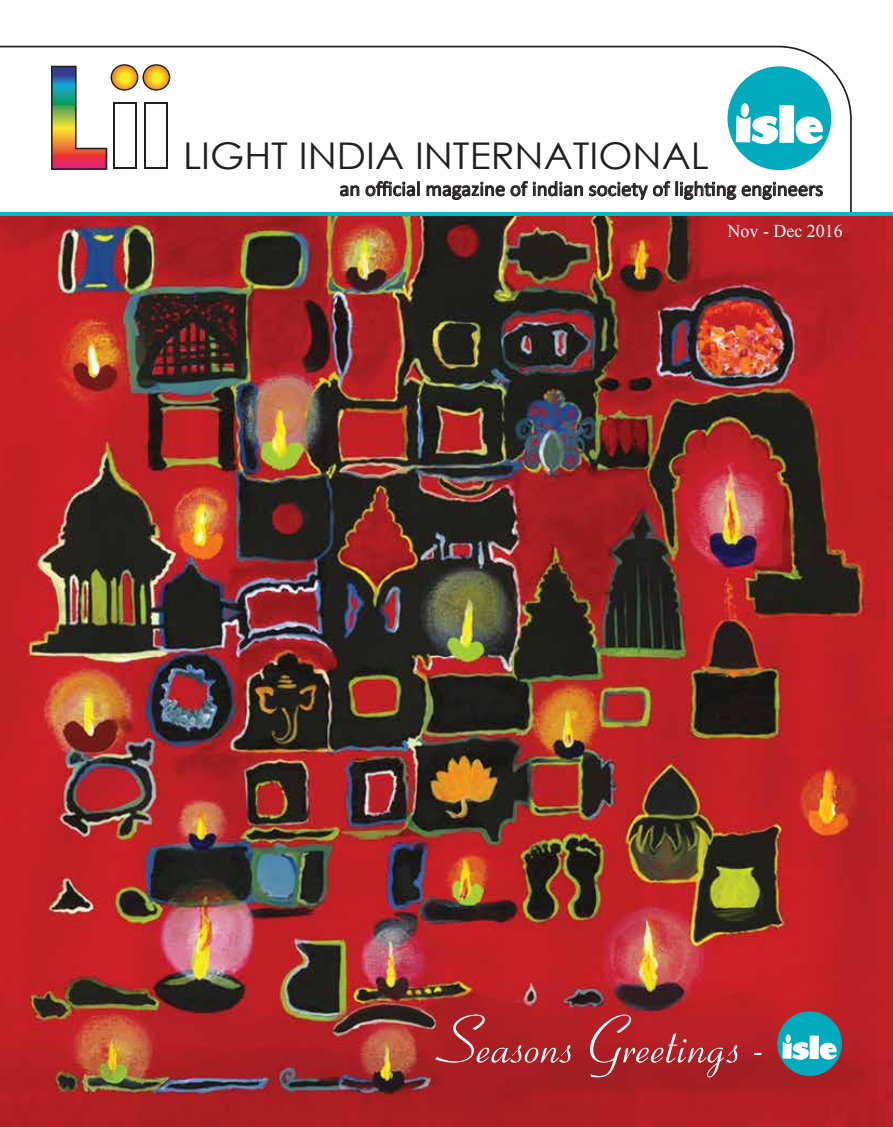
<style>
.page{position:relative;width:893px;height:1127px;background:#fff}
.page>*{position:absolute;margin:0;border:0;box-sizing:border-box;transform-origin:0 0}
.t1{font:66.3px "Coronet";color:#fff}
.t2{font:36.9px "Century Gothic";color:#231f20;scale:1.07 1}
.t3{font:20.7px "Calibri";color:#231f20}
.t4{font:18px "Times New Roman";color:#fff}
</style>
<div class="page">
<img style="left:0;top:215px;width:893px;height:912px">
<svg style="left:777px;top:1011px;width:65px;height:65px"></svg>
<svg style="left:0;top:45px;width:853px;height:171px"></svg>
<hr style="left:0;top:212px;width:893px;height:3px;background:#01b8ca">
<h2 class="t2" style="left:183px;top:130px;width:493px">LIGHT INDIA INTERNATIONAL</h2>
<p class="t3" style="left:340px;top:174px;width:485px">an official magazine of indian society of lighting engineers</p>
<p class="t4" style="left:727px;top:218px;width:117px">Nov - Dec 2016</p>
<h1 class="t1" style="left:438px;top:1001px;width:328px">Seasons Greetings -</h1>
</div>
